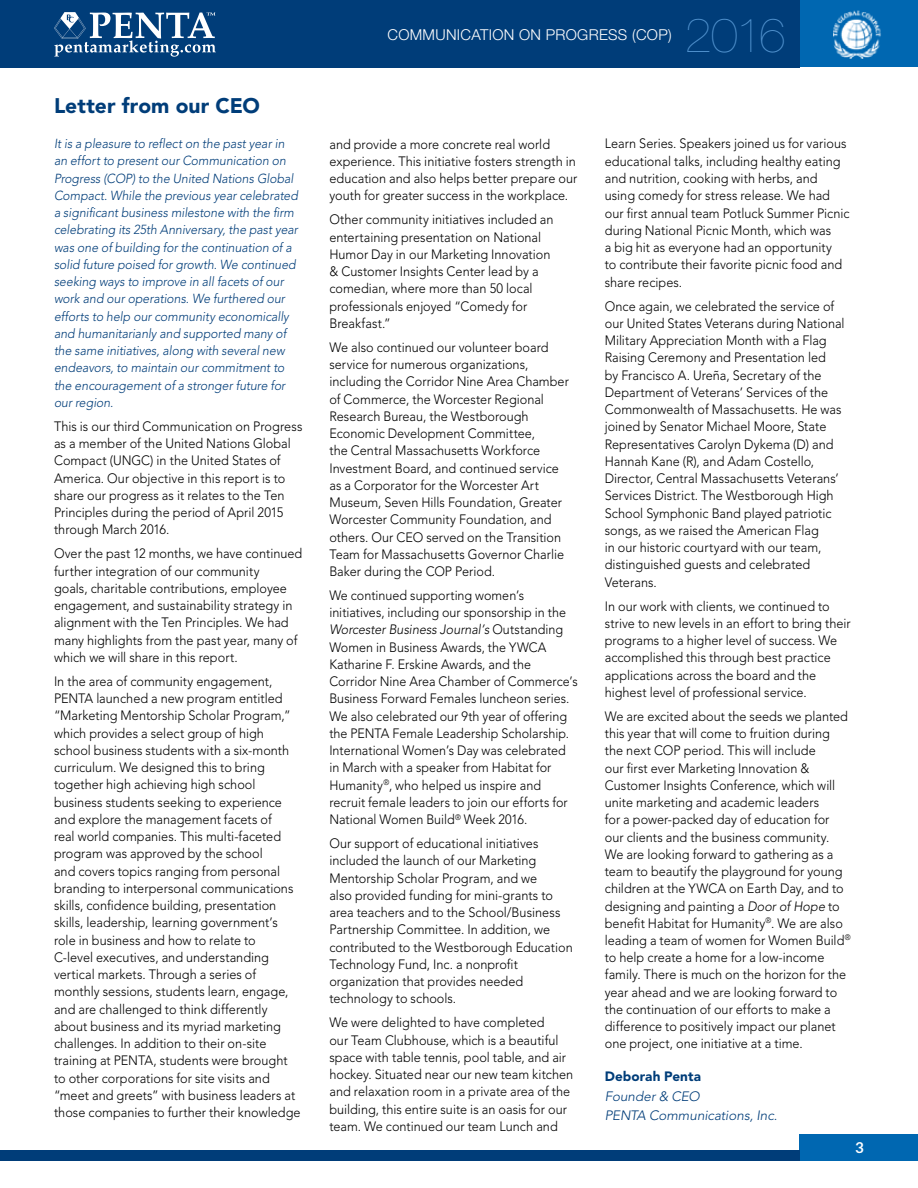
<style>
.page{position:relative;width:918px;height:1188px;background:#fff}
.page>*{position:absolute;margin:0;border:0;box-sizing:border-box;transform-origin:0 0}
.t1{font:200 48px "Helvetica Neue LT Std";color:#5091cd}
.t2{font:900 21px "Avenir LT Std";letter-spacing:.005em;color:#003d79}
.t3{font:300 15px "Helvetica Neue LT Std";letter-spacing:.02em;color:#fff}
.t4{font:700 15px "Lato";color:#fff}
.t5{font:300 13.5px/17.2px "Avenir LT Std";color:#000;scale:.94 1}
.t6{font:300 13.5px/17.2px "Avenir LT Std";color:#000;scale:.93 1}
.t7{font:italic 300 13.5px/19.5px "Avenir LT Std";letter-spacing:-.005em;color:#003d79}
.t8{font:900 13.5px "Avenir LT Std";letter-spacing:.005em;color:#003d79}
.t9{font:italic 300 13.05px/17.2px "Avenir LT Std";color:#003d79;scale:.94 1}
.s1{font-style:italic}
</style>
<div class="page">
<div style="left:799px;top:0;width:119px;height:67px;background:#0067b1"></div>
<div style="left:799px;top:1134px;width:119px;height:27px;background:#0067b1"></div>
<div style="left:0;top:0;width:799px;height:67px;background:#003d79"></div>
<div style="left:0;top:1150px;width:800px;height:11px;background:#003d79"></div>
<img style="left:834px;top:11px;width:47px;height:47px">
<svg style="left:54px;top:12px;width:162px;height:45px"></svg>
<h2 class="t2" style="left:54px;top:93px;width:208px">Letter from our CEO</h2>
<p class="t9" style="left:54px;top:135px;width:261px">It is a pleasure to reflect on the past year in an effort to present our Communication on Progress (COP) to the United Nations Global Compact. While the previous year celebrated a significant business milestone with the firm celebrating its 25th Anniversary, the past year was one of building for the continuation of a solid future poised for growth. We continued seeking ways to improve in all facets of our work and our operations. We furthered our efforts to help our community economically and humanitarianly and supported many of the same initiatives, along with several new endeavors, to maintain our commitment to the encouragement of a stronger future for our region.</p>
<p class="t5" style="left:54px;top:418px;width:266px">This is our third Communication on Progress as a member of the United Nations Global Compact (UNGC) in the United States of America. Our objective in this report is to share our progress as it relates to the Ten Principles during the period of April 2015 through March 2016.</p>
<p class="t5" style="left:54px;top:545px;width:266px">Over the past 12 months, we have continued further integration of our community<br>goals, charitable contributions, employee engagement, and sustainability strategy in alignment with the Ten Principles. We had many highlights from the past year, many of which we will share in this report.</p>
<p class="t5" style="left:54px;top:673px;width:264px">In the area of community engagement, PENTA launched a new program entitled “Marketing Mentorship Scholar Program,” which provides a select group of high school business students with a six-month curriculum. We designed this to bring together high achieving high school business students seeking to experience and explore the management facets of<br>real world companies. This multi-faceted program was approved by the school<br>and covers topics ranging from personal branding to interpersonal communications skills, confidence building, presentation skills, leadership, learning government’s role in business and how to relate to<br>C-level executives, and understanding vertical markets. Through a series of monthly sessions, students learn, engage, and are challenged to think differently about business and its myriad marketing challenges. In addition to their on-site training at PENTA, students were brought to other corporations for site visits and “meet and greets” with business leaders at those companies to further their knowledge</p>
<p class="t3" style="left:388px;top:25px;width:286px">COMMUNICATION ON PROGRESS (COP)</p>
<h1 class="t1" style="left:685px;top:7px;width:103px">2016</h1>
<p class="t5" style="left:329px;top:135px;width:265px">and provide a more concrete real world experience. This initiative fosters strength in education and also helps better prepare our youth for greater success in the workplace.</p>
<p class="t5" style="left:329px;top:211px;width:240px">Other community initiatives included an entertaining presentation on National Humor Day in our Marketing Innovation &amp; Customer Insights Center lead by a comedian, where more than 50 local professionals enjoyed “Comedy for Breakfast.”</p>
<p class="t5" style="left:329px;top:339px;width:256px">We also continued our volunteer board service for numerous organizations, including the Corridor Nine Area Chamber of Commerce, the Worcester Regional Research Bureau, the Westborough Economic Development Committee,<br>the Central Massachusetts Workforce Investment Board, and continued service as a Corporator for the Worcester Art Museum, Seven Hills Foundation, Greater Worcester Community Foundation, and others. Our CEO served on the Transition Team for Massachusetts Governor Charlie Baker during the COP Period.</p>
<p class="t6" style="left:329px;top:587px;width:269px">We continued supporting women’s initiatives, including our sponsorship in the <span class="s1">Worcester Business Journal’s</span> Outstanding Women in Business Awards, the YWCA Katharine F. Erskine Awards, and the Corridor Nine Area Chamber of Commerce’s Business Forward Females luncheon series.<br>We also celebrated our 9th year of offering the PENTA Female Leadership Scholarship.<br>International Women’s Day was celebrated in March with a speaker from Habitat for Humanity<sup>®</sup>, who helped us inspire and recruit female leaders to join our efforts for National Women Build<sup>®</sup> Week 2016.</p>
<p class="t5" style="left:329px;top:835px;width:260px">Our support of educational initiatives included the launch of our Marketing Mentorship Scholar Program, and we<br>also provided funding for mini-grants to area teachers and to the School/Business Partnership Committee. In addition, we contributed to the Westborough Education Technology Fund, Inc. a nonprofit organization that provides needed technology to schools.</p>
<p class="t5" style="left:329px;top:1014px;width:261px">We were delighted to have completed<br>our Team Clubhouse, which is a beautiful space with table tennis, pool table, and air hockey. Situated near our new team kitchen and relaxation room in a private area of the building, this entire suite is an oasis for our team. We continued our team Lunch and</p>
<p class="t5" style="left:605px;top:135px;width:262px">Learn Series. Speakers joined us for various educational talks, including healthy eating and nutrition, cooking with herbs, and using comedy for stress release. We had our first annual team Potluck Summer Picnic during National Picnic Month, which was<br>a big hit as everyone had an opportunity<br>to contribute their favorite picnic food and share recipes.</p>
<p class="t5" style="left:605px;top:297px;width:257px">Once again, we celebrated the service of our United States Veterans during National Military Appreciation Month with a Flag Raising Ceremony and Presentation led<br>by Francisco A. Ureña, Secretary of the Department of Veterans’ Services of the Commonwealth of Massachusetts. He was joined by Senator Michael Moore, State Representatives Carolyn Dykema (D) and Hannah Kane (R), and Adam Costello, Director, Central Massachusetts Veterans’ Services District. The Westborough High School Symphonic Band played patriotic songs, as we raised the American Flag<br>in our historic courtyard with our team, distinguished guests and celebrated Veterans.</p>
<p class="t5" style="left:605px;top:597px;width:263px">In our work with clients, we continued to strive to new levels in an effort to bring their programs to a higher level of success. We accomplished this through best practice applications across the board and the highest level of professional service.</p>
<p class="t5" style="left:605px;top:708px;width:263px">We are excited about the seeds we planted this year that will come to fruition during the next COP period. This will include<br>our first ever Marketing Innovation &amp; Customer Insights Conference, which will unite marketing and academic leaders<br>for a power-packed day of education for our clients and the business community.<br>We are looking forward to gathering as a team to beautify the playground for young children at the YWCA on Earth Day, and to designing and painting a <span class="s1">Door of Hope</span> to benefit Habitat for Humanity<sup>®</sup>. We are also leading a team of women for Women Build<sup>® </sup>to help create a home for a low-income family. There is much on the horizon for the year ahead and we are looking forward to the continuation of our efforts to make a difference to positively impact our planet one project, one initiative at a time.</p>
<p class="t8" style="left:605px;top:1069px;width:98px">Deborah Penta</p>
<p class="t7" style="left:605px;top:1087px;width:174px">Founder &amp; CEO<br>PENTA Communications, Inc.</p>
<p class="t4" style="left:855px;top:1138px;width:10px">3</p>
</div>
